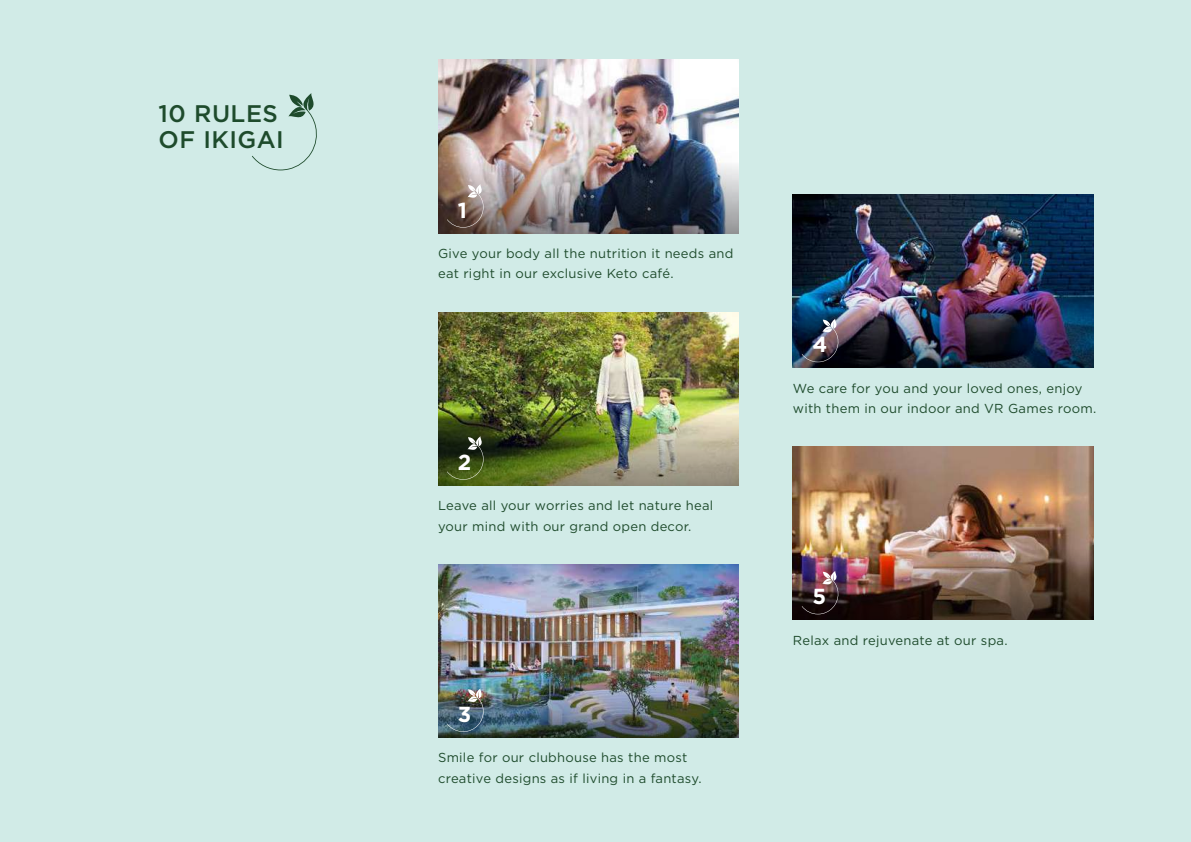
<style>
.page{position:relative;width:1191px;height:842px;background:#d1ebe7}
.page>*{position:absolute;margin:0;border:0;box-sizing:border-box;transform-origin:0 0}
.t1{font:500 24px/26px "Gotham";letter-spacing:.02em;color:#1e4b2c}
.t2{font:700 21.7px "Gotham";color:#fff}
.t3{font:13px/20.3px "Gotham";letter-spacing:.02em;color:#1e4b2c}
</style>
<div class="page">
<svg style="left:252px;top:93px;width:65px;height:77px"></svg>
<img style="left:438px;top:60px;width:300px;height:91px">
<img style="left:438px;top:151px;width:300px;height:82px">
<svg style="left:447px;top:184px;width:37px;height:44px;background:#7f6a60"></svg>
<img style="left:438px;top:312px;width:300px;height:91px">
<img style="left:438px;top:403px;width:300px;height:82px">
<svg style="left:447px;top:436px;width:37px;height:44px;background:#3b4a23"></svg>
<img style="left:438px;top:564px;width:300px;height:91px">
<img style="left:438px;top:655px;width:300px;height:82px">
<img style="left:447px;top:688px;width:37px;height:44px">
<img style="left:793px;top:195px;width:300px;height:91px">
<img style="left:793px;top:286px;width:300px;height:82px">
<svg style="left:801px;top:319px;width:38px;height:43px;background:#454759"></svg>
<img style="left:793px;top:447px;width:300px;height:91px">
<img style="left:793px;top:538px;width:300px;height:82px">
<svg style="left:801px;top:571px;width:38px;height:43px;background:#4e333f"></svg>
<h1 class="t1" style="left:159px;top:100px;width:127px">10 RULES<br>OF IKIGAI</h1>
<h2 class="t2" style="left:458px;top:196px;width:11px">1</h2>
<p class="t3" style="left:438px;top:243px;width:297px">Give your body all the nutrition it needs and eat right in our exclusive Keto café.</p>
<h2 class="t2" style="left:458px;top:448px;width:15px">2</h2>
<p class="t3" style="left:438px;top:495px;width:277px">Leave all your worries and let nature heal your mind with our grand open decor.</p>
<h2 class="t2" style="left:458px;top:700px;width:15px">3</h2>
<p class="t3" style="left:438px;top:747px;width:265px">Smile for our clubhouse has the most creative designs as if living in a fantasy.</p>
<h2 class="t2" style="left:812px;top:330px;width:16px">4</h2>
<p class="t3" style="left:793px;top:378px;width:305px">We care for you and your loved ones, enjoy with them in our indoor and VR Games room.</p>
<h2 class="t2" style="left:812px;top:582px;width:15px">5</h2>
<p class="t3" style="left:793px;top:630px;width:216px">Relax and rejuvenate at our spa.</p>
</div>
